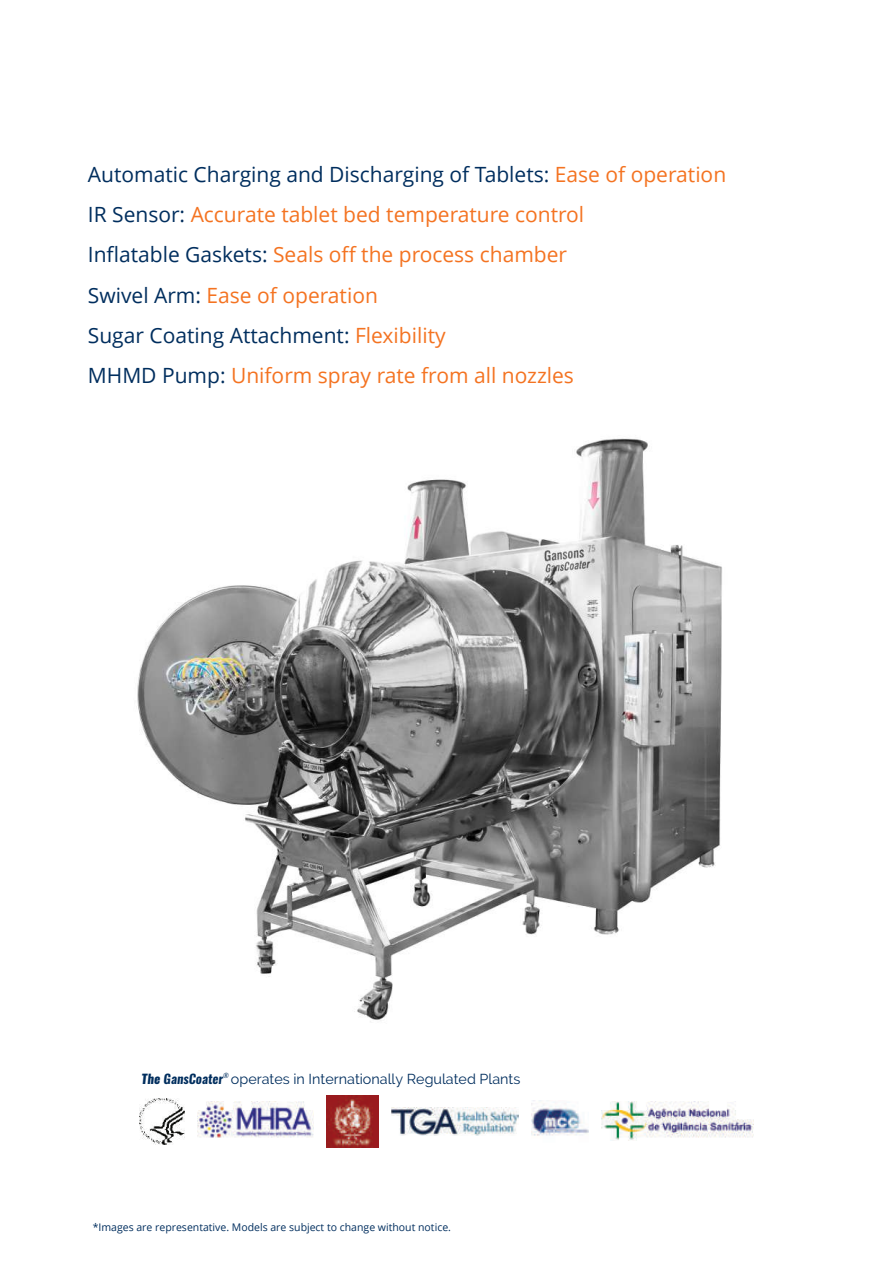
<style>
.page{position:relative;width:893px;height:1263px;background:#fff}
.page>*{position:absolute;margin:0;border:0;box-sizing:border-box;transform-origin:0 0}
.t1{font:21px/40px "Open Sans";color:#f47321}
.t2{font:14.4px "Raleway";color:#002e5e}
.t3{font:10.5px "Open Sans";color:#002e5e}
.t4{font:italic 6.3px "Oswald";color:#002e5e}
.s1{color:#002e5e}
.s2{font-family:"Oswald";font-weight:700;font-style:italic;font-size:12.75px}
</style>
<div class="page">
<img style="left:137px;top:438px;width:585px;height:584px">
<img style="left:601px;top:1102px;width:153px;height:39px">
<img style="left:391px;top:1107px;width:128px;height:28px">
<img style="left:197px;top:1102px;width:117px;height:36px">
<img style="left:139px;top:1098px;width:46px;height:46px">
<img style="left:326px;top:1095px;width:52px;height:52px">
<img style="left:531px;top:1100px;width:58px;height:36px">
<p class="t1" style="left:88px;top:154px;width:640px"><span class="s1">Automatic Charging and Discharging of Tablets:</span> Ease of operation <span class="s1">IR Sensor:</span> Accurate tablet bed temperature control<br><span class="s1">Inflatable Gaskets:</span> Seals off the process chamber<br><span class="s1">Swivel Arm:</span> Ease of operation<br><span class="s1">Sugar Coating Attachment:</span> Flexibility<br><span class="s1">MHMD Pump:</span> Uniform spray rate from all nozzles</p>
<p class="t4" style="left:223px;top:1071px;width:7px">®</p>
<p class="t2" style="left:142px;top:1071px;width:380px"><span class="s2">The GansCoater</span> operates in Internationally Regulated Plants</p>
<p class="t3" style="left:93px;top:1219px;width:360px">*Images are representative. Models are subject to change without notice.</p>
</div>
